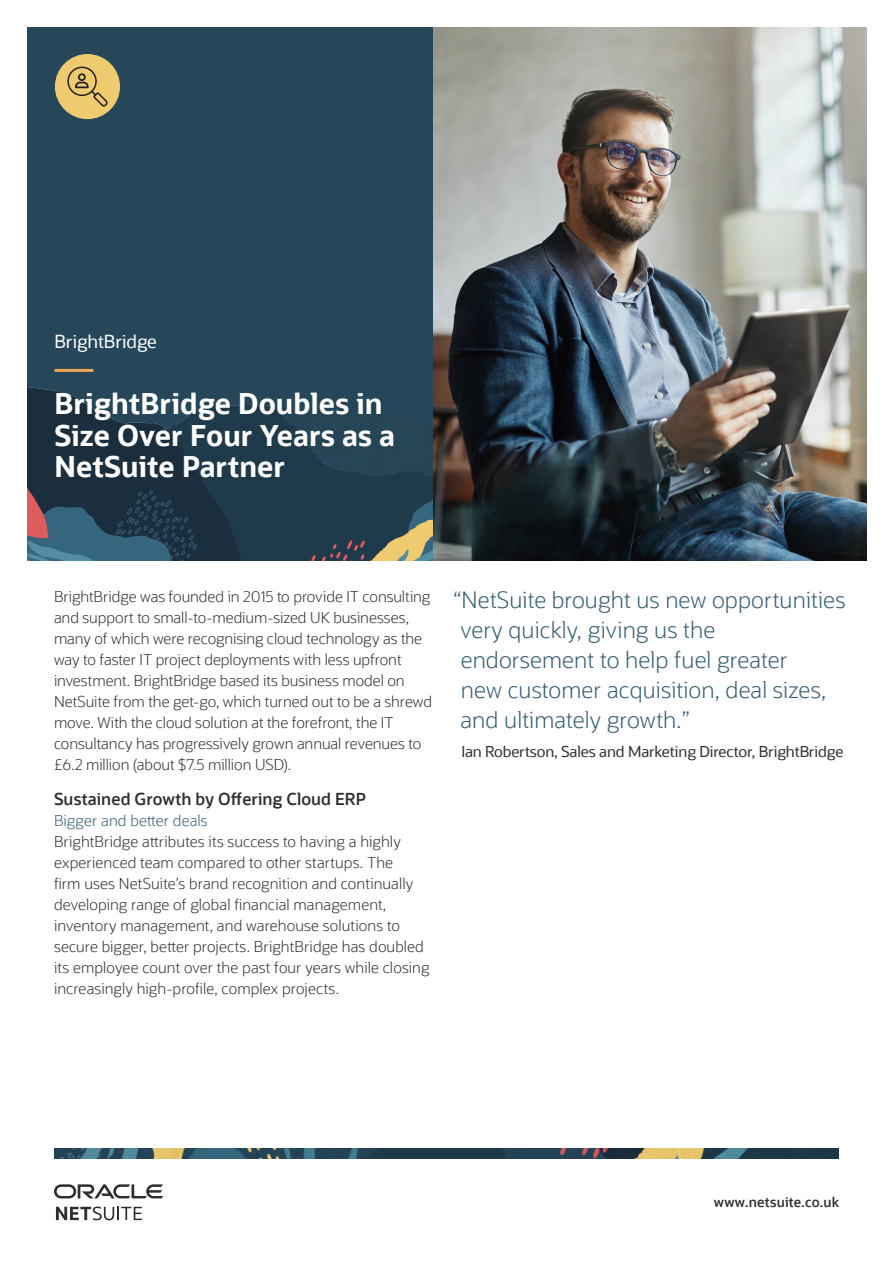
<style>
.page{position:relative;width:893px;height:1263px;background:#fff}
.page>*{position:absolute;margin:0;border:0;box-sizing:border-box;transform-origin:0 0}
.H1_2019{font:700 28.5px/31.5px "Oracle Sans";letter-spacing:.005em;color:#fff}
.PullQuote2020{font:300 22.5px/30px "Oracle Sans";letter-spacing:.005em;color:#325c72}
.Eyebrow_2019{font:18px "Oracle Sans";letter-spacing:-.005em;color:#fff}
.Main_Body_2016{font:600 16.5px "Oracle Sans";color:#312d2a}
.Main_Body_2016-2{font:300 15px/21px "Oracle Sans";color:#312d2a}
.PullQuote2020-2{font:15px "Oracle Sans";letter-spacing:-.01em;color:#312d2a}
.t1{font:600 13.5px "Oracle Sans";letter-spacing:.015em;color:#312d2a}
.s1{color:#325c72}
</style>
<div class="page">
<img style="left:54px;top:1148px;width:785px;height:10px">
<img style="left:433px;top:27px;width:433px;height:533px">
<div style="left:27px;top:27px;width:406px;height:533px;background:#264759"></div>
<img style="left:27px;top:368px;width:406px;height:192px">
<hr style="left:54px;top:369px;width:39px;height:3px;background:#eea357">
<div style="left:55px;top:54px;width:65px;height:65px;background:#efcb70;border-radius:50%"></div>
<svg style="left:67px;top:66px;width:41px;height:41px"></svg>
<svg style="left:56px;top:1206px;width:86px;height:14px"></svg>
<svg style="left:54px;top:1184px;width:109px;height:14px"></svg>
<p class="Eyebrow_2019" style="left:54px;top:330px;width:104px">BrightBridge</p>
<p class="H1_2019" style="left:54px;top:388px;width:342px">BrightBridge Doubles in<br>Size Over Four Years as a<br>NetSuite Partner</p>
<p class="Main_Body_2016-2" style="left:54px;top:586px;width:379px">BrightBridge was founded in 2015 to provide IT consulting and support to small-to-medium-sized UK businesses, many of which were recognising cloud technology as the way to faster IT project deployments with less upfront investment. BrightBridge based its business model on NetSuite from the get-go, which turned out to be a shrewd move. With the cloud solution at the forefront, the IT consultancy has progressively grown annual revenues to £6.2 million (about $7.5 million USD).</p>
<p class="Main_Body_2016" style="left:54px;top:788px;width:313px">Sustained Growth by Offering Cloud ERP</p>
<p class="Main_Body_2016-2" style="left:54px;top:810px;width:377px"><span class="s1">Bigger and better deals<br></span>BrightBridge attributes its success to having a highly experienced team compared to other startups. The<br>firm uses NetSuite’s brand recognition and continually developing range of global financial management, inventory management, and warehouse solutions to secure bigger, better projects. BrightBridge has doubled its employee count over the past four years while closing increasingly high-profile, complex projects.</p>
<p class="PullQuote2020" style="left:460px;top:585px;width:387px;text-indent:-7px">“NetSuite brought us new opportunities very quickly, giving us the endorsement to help fuel greater<br>new customer acquisition, deal sizes, and ultimately growth.”</p>
<p class="PullQuote2020-2" style="left:461px;top:742px;width:383px">Ian Robertson, Sales and Marketing Director, BrightBridge</p>
<p class="t1" style="left:714px;top:1194px;width:127px">www.netsuite.co.uk</p>
</div>
